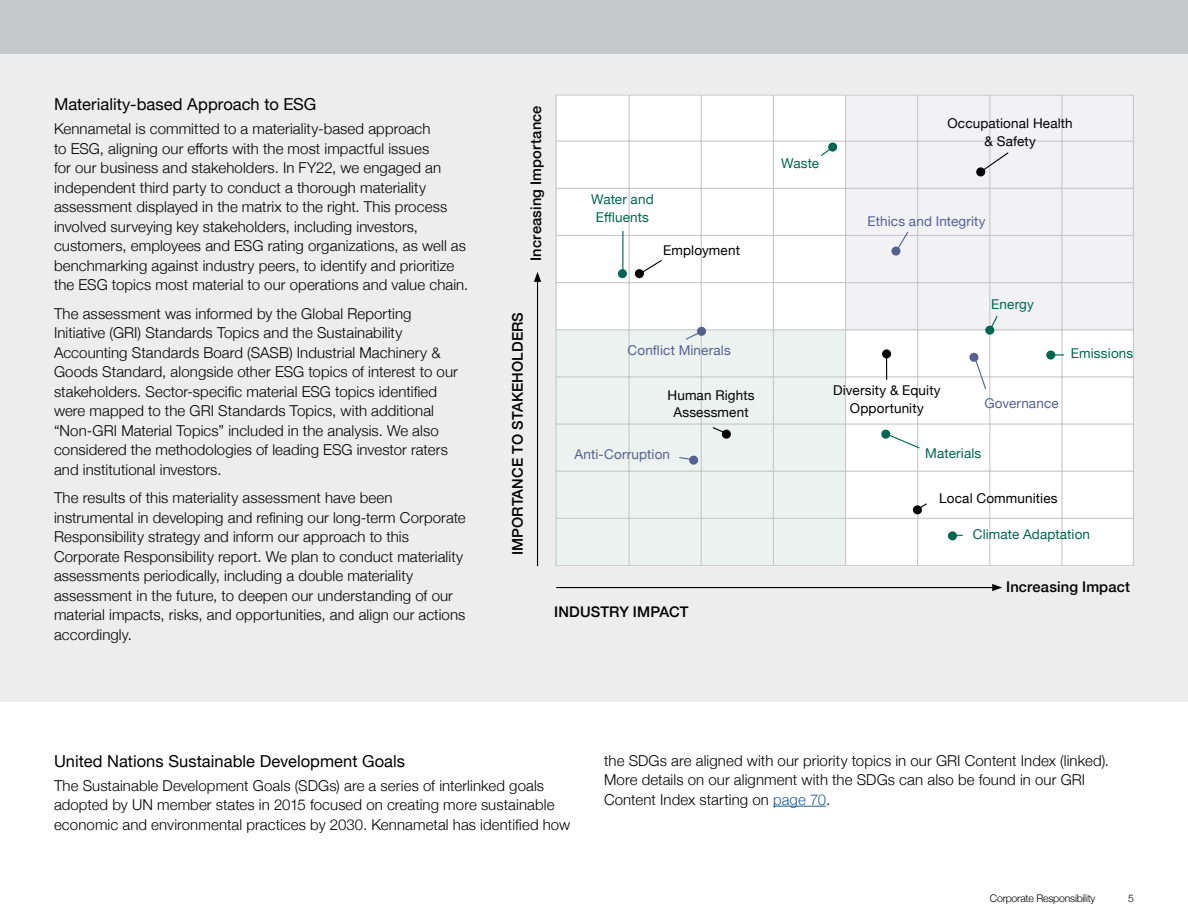
<style>
.page{position:relative;width:1188px;height:918px;background:#fff}
.page>*{position:absolute;margin:0;border:0;box-sizing:border-box;transform-origin:0 0}
.t1{font:16.5px "Helvetica Neue";letter-spacing:.005em;color:#000}
.t2{font:300 15px/19.5px "Helvetica Neue";letter-spacing:.005em;color:#000}
.t3{font:500 14.7px "Helvetica Neue";letter-spacing:.01em;color:#000}
.t4{font:13.5px/17.7px "Helvetica Neue";letter-spacing:.01em;color:#000;text-align:center}
.t5{font:13.5px/17.7px "Helvetica Neue";letter-spacing:.01em;color:#00664f;text-align:center}
.t6{font:13.5px "Helvetica Neue";letter-spacing:.01em;color:#546191}
.t7{font:300 10.5px "Helvetica Neue";letter-spacing:-.02em;color:#000}
.s1{color:#215e9e}
</style>
<div class="page">
<div style="left:0;top:54px;width:1188px;height:648px;background:#ededee"></div>
<svg style="left:555px;top:94px;width:579px;height:472px"></svg>
<svg style="left:622px;top:145px;width:443px;height:391px"></svg>
<svg style="left:638px;top:259px;width:25px;height:17px"></svg>
<svg style="left:711px;top:461px;width:217px;height:50px"></svg>
<svg style="left:678px;top:231px;width:309px;height:230px"></svg>
<div style="left:882px;top:349px;width:9px;height:9px;background:#000;border-radius:50%"></div>
<div style="left:635px;top:269px;width:9px;height:9px;background:#000;border-radius:50%"></div>
<svg style="left:976px;top:167px;width:9px;height:9px"></svg>
<div style="left:828px;top:143px;width:9px;height:9px;background:#00664f;border-radius:50%"></div>
<div style="left:618px;top:269px;width:9px;height:9px;background:#00664f;border-radius:50%"></div>
<div style="left:985px;top:326px;width:9px;height:9px;background:#00664f;border-radius:50%"></div>
<div style="left:948px;top:531px;width:9px;height:9px;background:#00664f;border-radius:50%"></div>
<div style="left:881px;top:430px;width:9px;height:9px;background:#00664f;border-radius:50%"></div>
<div style="left:1046px;top:351px;width:9px;height:9px;background:#00664f;border-radius:50%"></div>
<div style="left:913px;top:505px;width:9px;height:9px;background:#000;border-radius:50%"></div>
<div style="left:722px;top:430px;width:9px;height:9px;background:#000;border-radius:50%"></div>
<svg style="left:979px;top:151px;width:31px;height:23px"></svg>
<div style="left:891px;top:247px;width:9px;height:9px;background:#546191;border-radius:50%"></div>
<div style="left:969px;top:353px;width:9px;height:9px;background:#546191;border-radius:50%"></div>
<div style="left:697px;top:327px;width:9px;height:9px;background:#546191;border-radius:50%"></div>
<div style="left:689px;top:456px;width:9px;height:9px;background:#546191;border-radius:50%"></div>
<hr style="left:556px;top:587px;width:439px;height:1px;background:#000">
<svg style="left:992px;top:584px;width:10px;height:7px"></svg>
<hr style="left:537px;top:280px;width:1px;height:286px;background:#000">
<svg style="left:534px;top:272px;width:7px;height:10px"></svg>
<hr style="left:773px;top:806px;width:53px;height:1px;background:#215e9e">
<div style="left:0;top:0;width:1188px;height:54px;background:#c7c8ca"></div>
<p class="t1" style="left:54px;top:92px;width:264px">Materiality-based Approach to ESG</p>
<p class="t2" style="left:54px;top:118px;width:416px">Kennametal is committed to a materiality-based approach<br>to ESG, aligning our efforts with the most impactful issues<br>for our business and stakeholders. In FY22, we engaged an independent third party to conduct a thorough materiality assessment displayed in the matrix to the right. This process involved surveying key stakeholders, including investors, customers, employees and ESG rating organizations, as well as benchmarking against industry peers, to identify and prioritize the ESG topics most material to our operations and value chain.</p>
<p class="t2" style="left:54px;top:302px;width:405px">The assessment was informed by the Global Reporting Initiative (GRI) Standards Topics and the Sustainability Accounting Standards Board (SASB) Industrial Machinery &amp; Goods Standard, alongside other ESG topics of interest to our stakeholders. Sector-specific material ESG topics identified were mapped to the GRI Standards Topics, with additional “Non-GRI Material Topics” included in the analysis. We also considered the methodologies of leading ESG investor raters and institutional investors.</p>
<p class="t2" style="left:54px;top:487px;width:413px">The results of this materiality assessment have been instrumental in developing and refining our long-term Corporate Responsibility strategy and inform our approach to this Corporate Responsibility report. We plan to conduct materiality assessments periodically, including a double materiality assessment in the future, to deepen our understanding of our material impacts, risks, and opportunities, and align our actions accordingly.</p>
<p class="t3" style="left:524px;top:261px;width:157px;rotate:-90deg">Increasing Importance</p>
<p class="t5" style="left:591px;top:192px;width:64px">Water and<br>Effluents</p>
<p class="t4" style="left:663px;top:242px;width:78px">Employment</p>
<p class="t5" style="left:781px;top:155px;width:40px">Waste</p>
<p class="t4" style="left:947px;top:116px;width:127px">Occupational Health &amp; Safety</p>
<p class="t6" style="left:868px;top:211px;width:120px">Ethics and Integrity</p>
<p class="t3" style="left:506px;top:555px;width:245px;rotate:-90deg">IMPORTANCE TO STAKEHOLDERS</p>
<p class="t6" style="left:628px;top:340px;width:105px">Conflict Minerals</p>
<p class="t5" style="left:991px;top:296px;width:44px">Energy</p>
<p class="t4" style="left:667px;top:387px;width:89px">Human Rights<br>Assessment</p>
<p class="t4" style="left:833px;top:382px;width:109px">Diversity &amp; Equity<br>Opportunity</p>
<p class="t6" style="left:575px;top:444px;width:97px">Anti-Corruption</p>
<p class="t6" style="left:984px;top:394px;width:76px">Governance</p>
<p class="t5" style="left:925px;top:445px;width:58px">Materials</p>
<p class="t5" style="left:1071px;top:345px;width:64px">Emissions</p>
<p class="t4" style="left:939px;top:491px;width:120px">Local Communities</p>
<p class="t5" style="left:973px;top:526px;width:119px">Climate Adaptation</p>
<p class="t3" style="left:554px;top:600px;width:136px">INDUSTRY IMPACT</p>
<p class="t3" style="left:1006px;top:575px;width:125px">Increasing Impact</p>
<p class="t1" style="left:54px;top:749px;width:353px">United Nations Sustainable Development Goals</p>
<p class="t2" style="left:54px;top:775px;width:518px">The Sustainable Development Goals (SDGs) are a series of interlinked goals adopted by UN member states in 2015 focused on creating more sustainable economic and environmental practices by 2030. Kennametal has identified how</p>
<p class="t2" style="left:604px;top:749px;width:506px">the SDGs are aligned with our priority topics in our GRI Content Index (linked).<br>More details on our alignment with the SDGs can also be found in our GRI<br>Content Index starting on <span class="s1">page 70</span>.</p>
<p class="t7" style="left:990px;top:889px;width:107px">Corporate Responsibility</p>
<p class="t7" style="left:1128px;top:889px;width:7px">5</p>
</div>
